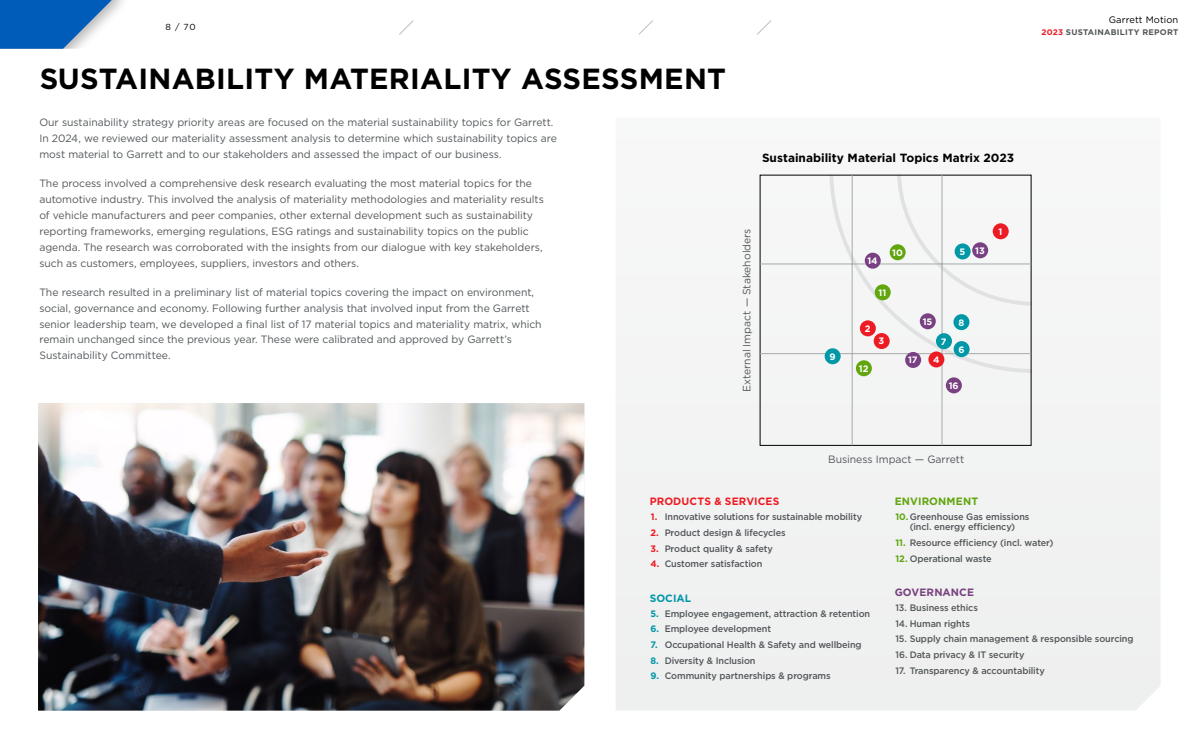
<style>
.page{position:relative;width:1200px;height:750px;background:#fff}
.page>*{position:absolute;margin:0;border:0;box-sizing:border-box;transform-origin:0 0}
.t1{font:700 29.06px "Gotham";letter-spacing:.01em;color:#000}
.t2{font:700 11.88px "Gotham";color:#000}
.t3{font:10.62px/15.9px "Gotham";letter-spacing:-.005em;color:#53575a}
.t4{font:700 10.62px "Gotham";letter-spacing:.01em;color:#ed1c24}
.t5{font:700 10.62px "Gotham";letter-spacing:.015em;color:#61a60e}
.t6{font:700 10.62px "Gotham";letter-spacing:.005em;color:#794182}
.t7{font:700 10.62px "Gotham";letter-spacing:.005em;color:#0097a7}
.t8{font:500 9.38px/10px "Gotham";letter-spacing:-.01em;color:#53575a;text-align:center}
.t9{font:9.38px "Gotham";letter-spacing:.01em;color:#000}
.t10{font:700 9.31px "Gotham";letter-spacing:-.005em;color:#fff}
.t11{font:8.75px "Gotham";color:#000}
.t12{font:700 8.12px "Gotham";letter-spacing:.03em;color:#53575a}
.s1{color:#ed1c24}
.s2{font-weight:700;color:#ed1c24}
.s3{font-weight:700;color:#0097a7}
.s4{font-weight:700;color:#61a60e}
</style>
<div class="page">
<img style="left:38px;top:403px;width:546px;height:308px">
<div style="left:616px;top:174px;width:545px;height:537px;background:#f2f2f2"></div>
<svg style="left:829px;top:177px;width:200px;height:196px"></svg>
<hr style="left:760px;top:264px;width:271px;height:1px;background:#a7a9ac">
<hr style="left:760px;top:353px;width:271px;height:1px;background:#a7a9ac">
<hr style="left:942px;top:175px;width:1px;height:270px;background:#a7a9ac">
<hr style="left:852px;top:175px;width:1px;height:270px;background:#a7a9ac">
<div style="left:993px;top:223px;width:16px;height:16px;background:#ed1c24;border-radius:50%"></div>
<div style="left:860px;top:320px;width:16px;height:16px;background:#ed1c24;border-radius:50%"></div>
<div style="left:928px;top:351px;width:16px;height:16px;background:#ed1c24;border-radius:50%"></div>
<div style="left:874px;top:333px;width:16px;height:16px;background:#ed1c24;border-radius:50%"></div>
<div style="left:865px;top:253px;width:16px;height:16px;background:#794182;border-radius:50%"></div>
<div style="left:920px;top:313px;width:16px;height:16px;background:#794182;border-radius:50%"></div>
<div style="left:946px;top:377px;width:16px;height:16px;background:#794182;border-radius:50%"></div>
<div style="left:905px;top:352px;width:16px;height:16px;background:#794182;border-radius:50%"></div>
<div style="left:972px;top:242px;width:16px;height:16px;background:#794182;border-radius:50%"></div>
<div style="left:955px;top:243px;width:16px;height:16px;background:#0097a7;border-radius:50%"></div>
<div style="left:954px;top:341px;width:16px;height:16px;background:#0097a7;border-radius:50%"></div>
<div style="left:936px;top:333px;width:16px;height:16px;background:#0097a7;border-radius:50%"></div>
<div style="left:953px;top:314px;width:16px;height:16px;background:#0097a7;border-radius:50%"></div>
<div style="left:825px;top:348px;width:16px;height:16px;background:#0097a7;border-radius:50%"></div>
<div style="left:875px;top:284px;width:16px;height:16px;background:#61a60e;border-radius:50%"></div>
<div style="left:856px;top:360px;width:16px;height:16px;background:#61a60e;border-radius:50%"></div>
<div style="left:890px;top:244px;width:16px;height:16px;background:#61a60e;border-radius:50%"></div>
<svg style="left:0;top:0;width:112px;height:49px;background:#347bc3"></svg>
<svg style="left:757px;top:20px;width:14px;height:15px"></svg>
<svg style="left:399px;top:20px;width:15px;height:15px"></svg>
<svg style="left:638px;top:20px;width:15px;height:15px"></svg>
<p class="t11" style="left:166px;top:22px;width:32px">8 / 70</p>
<h1 class="t1" style="left:39px;top:59px;width:689px">SUSTAINABILITY MATERIALITY ASSESSMENT</h1>
<p class="t3" style="left:39px;top:114px;width:519px">Our sustainability strategy priority areas are focused on the material sustainability topics for Garrett.<br>In 2024, we reviewed our materiality assessment analysis to determine which sustainability topics are most material to Garrett and to our stakeholders and assessed the impact of our business.</p>
<p class="t3" style="left:39px;top:175px;width:506px">The process involved a comprehensive desk research evaluating the most material topics for the automotive industry. This involved the analysis of materiality methodologies and materiality results of vehicle manufacturers and peer companies, other external development such as sustainability reporting frameworks, emerging regulations, ESG ratings and sustainability topics on the public agenda. The research was corroborated with the insights from our dialogue with key stakeholders, such as customers, employees, suppliers, investors and others.</p>
<p class="t3" style="left:39px;top:284px;width:504px">The research resulted in a preliminary list of material topics covering the impact on environment, social, governance and economy. Following further analysis that involved input from the Garrett senior leadership team, we developed a final list of 17 material topics and materiality matrix, which remain unchanged since the previous year. These were calibrated and approved by Garrett’s Sustainability Committee.</p>
<p class="t2" style="left:762px;top:150px;width:254px">Sustainability Material Topics Matrix 2023</p>
<p class="t3" style="left:739px;top:392px;width:165px;rotate:-90deg">External Impact — Stakeholders</p>
<p class="t10" style="left:829px;top:350px;width:8px">9</p>
<p class="t10" style="left:868px;top:255px;width:12px">14</p>
<p class="t10" style="left:892px;top:246px;width:12px">10</p>
<p class="t10" style="left:879px;top:286px;width:9px">11</p>
<p class="t10" style="left:865px;top:322px;width:7px">2</p>
<p class="t10" style="left:859px;top:362px;width:11px">12</p>
<p class="t10" style="left:879px;top:335px;width:7px">3</p>
<p class="t10" style="left:923px;top:315px;width:11px">15</p>
<p class="t10" style="left:941px;top:335px;width:7px">7</p>
<p class="t10" style="left:908px;top:354px;width:11px">17</p>
<p class="t10" style="left:933px;top:353px;width:8px">4</p>
<p class="t10" style="left:960px;top:244px;width:27px">5 13</p>
<p class="t10" style="left:958px;top:316px;width:7px">8</p>
<p class="t10" style="left:958px;top:343px;width:8px">6</p>
<p class="t10" style="left:949px;top:379px;width:11px">16</p>
<p class="t10" style="left:999px;top:225px;width:5px">1</p>
<p class="t3" style="left:828px;top:451px;width:138px">Business Impact — Garrett</p>
<p class="t9" style="left:1109px;top:14px;width:71px">Garrett Motion</p>
<p class="t12" style="left:1042px;top:27px;width:138px"><span class="s1">2023</span> SUSTAINABILITY REPORT</p>
<p class="t4" style="left:650px;top:495px;width:131px">PRODUCTS &amp; SERVICES</p>
<p class="t8" style="left:651px;top:512px;width:213px"><span class="s2">1.</span> Innovative solutions for sustainable mobility</p>
<p class="t8" style="left:650px;top:528px;width:137px"><span class="s2">2.</span> Product design &amp; lifecycles</p>
<p class="t8" style="left:650px;top:543px;width:124px"><span class="s2">3.</span> Product quality &amp; safety</p>
<p class="t8" style="left:650px;top:559px;width:113px"><span class="s2">4.</span> Customer satisfaction</p>
<p class="t7" style="left:650px;top:591px;width:43px">SOCIAL</p>
<p class="t8" style="left:650px;top:608px;width:221px"><span class="s3">5.</span> Employee engagement, attraction &amp; retention</p>
<p class="t8" style="left:650px;top:624px;width:122px"><span class="s3">6.</span> Employee development</p>
<p class="t8" style="left:651px;top:639px;width:213px"><span class="s3">7.</span> Occupational Health &amp; Safety and wellbeing</p>
<p class="t8" style="left:650px;top:655px;width:107px"><span class="s3">8.</span> Diversity &amp; Inclusion</p>
<p class="t8" style="left:650px;top:671px;width:182px"><span class="s3">9.</span> Community partnerships &amp; programs</p>
<p class="t5" style="left:895px;top:495px;width:85px">ENVIRONMENT</p>
<p class="t8" style="left:895px;top:512px;width:136px"><span class="s4">10.</span> Greenhouse Gas emissions (incl. energy efficiency)</p>
<p class="t8" style="left:895px;top:538px;width:160px"><span class="s4">11.</span> Resource efficiency (incl. water)</p>
<p class="t8" style="left:895px;top:553px;width:98px"><span class="s4">12.</span> Operational waste</p>
<p class="t6" style="left:895px;top:585px;width:81px">GOVERNANCE</p>
<p class="t8" style="left:895px;top:603px;width:84px">13. Business ethics</p>
<p class="t8" style="left:895px;top:618px;width:76px">14. Human rights</p>
<p class="t8" style="left:895px;top:634px;width:240px">15. Supply chain management &amp; responsible sourcing</p>
<p class="t8" style="left:895px;top:649px;width:130px">16. Data privacy &amp; IT security</p>
<p class="t8" style="left:895px;top:665px;width:151px">17. Transparency &amp; accountability</p>
</div>
